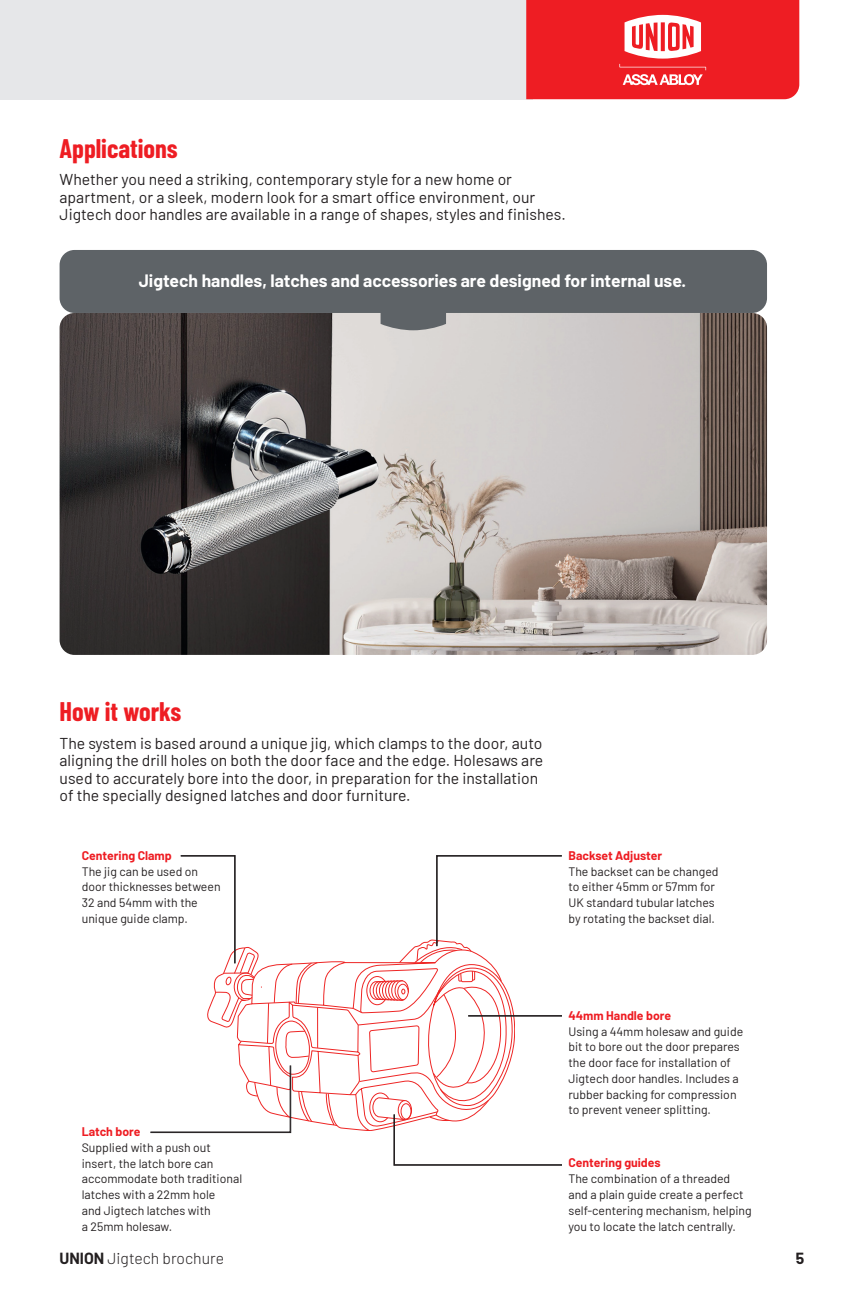
<style>
.page{position:relative;width:844px;height:1290px;background:#fff}
.page>*{position:absolute;margin:0;border:0;box-sizing:border-box;transform-origin:0 0}
.t1{font:700 26.25px "Barlow Condensed";color:#ee1d23}
.t2{font:700 17.5px "Barlow";color:#fff}
.t3{font:15.75px/17.5px "Barlow";color:#231f20}
.t4{font:300 15.75px "Barlow";color:#231f20}
.t5{font:700 15.75px "Barlow";color:#231f20}
.t6{font:12.25px/15.8px "Barlow";color:#231f20}
.t7{font:700 12.25px "Barlow";color:#ee1d23}
.s1{font-weight:700}
</style>
<div class="page">
<img style="left:60px;top:313px;width:706px;height:342px">
<div style="left:60px;top:250px;width:706px;height:63px;background:#5e6367;border-radius:15px"></div>
<svg style="left:380px;top:313px;width:66px;height:17px"></svg>
<svg style="left:150px;top:855px;width:412px;height:310px"></svg>
<hr style="left:468px;top:1016px;width:94px;height:1px;background:#231f20">
<hr style="left:468px;top:1015px;width:94px;height:1px;background:#231f20">
<div style="left:0;top:0;width:532px;height:99px;background:#e6e7e9"></div>
<svg style="left:526px;top:0;width:273px;height:99px;background:#ef3238"></svg>
<h1 class="t1" style="left:60px;top:130px;width:120px">Applications</h1>
<p class="t3" style="left:60px;top:169px;width:507px">Whether you need a striking, contemporary style for a new home or apartment, or a sleek, modern look for a smart office environment, our<br>Jigtech door handles are available in a range of shapes, styles and finishes.</p>
<h2 class="t2" style="left:139px;top:267px;width:549px">Jigtech handles, latches and accessories are designed for internal use.</h2>
<h1 class="t1" style="left:60px;top:693px;width:123px">How it works</h1>
<p class="t3" style="left:60px;top:733px;width:485px">The system is based around a unique jig, which clamps to the door, auto aligning the drill holes on both the door face and the edge. Holesaws are used to accurately bore into the door, in preparation for the installation of the specially designed latches and door furniture.</p>
<p class="t7" style="left:82px;top:846px;width:91px">Centering Clamp</p>
<p class="t6" style="left:82px;top:862px;width:140px">The jig can be used on door thicknesses between<br>32 and 54mm with the unique guide clamp.</p>
<p class="t7" style="left:568px;top:846px;width:95px">Backset Adjuster</p>
<p class="t6" style="left:568px;top:862px;width:151px">The backset can be changed to either 45mm or 57mm for<br>UK standard tubular latches by rotating the backset dial.</p>
<p class="t7" style="left:568px;top:1006px;width:104px">44mm Handle bore</p>
<p class="t6" style="left:568px;top:1022px;width:176px">Using a 44mm holesaw and guide bit to bore out the door prepares the door face for installation of<br>Jigtech door handles. Includes a rubber backing for compression to prevent veneer splitting.</p>
<p class="t7" style="left:82px;top:1122px;width:60px">Latch bore</p>
<p class="t6" style="left:82px;top:1138px;width:162px">Supplied with a push out insert, the latch bore can accommodate both traditional latches with a 22mm hole<br>and Jigtech latches with<br>a 25mm holesaw.</p>
<p class="t4" style="left:60px;top:1246px;width:166px"><span class="s1">UNION</span> Jigtech brochure</p>
<p class="t5" style="left:795px;top:1246px;width:10px">5</p>
<p class="t7" style="left:568px;top:1154px;width:94px">Centering guides</p>
<p class="t6" style="left:568px;top:1170px;width:185px">The combination of a threaded and a plain guide create a perfect self-centering mechanism, helping you to locate the latch centrally.</p>
</div>
